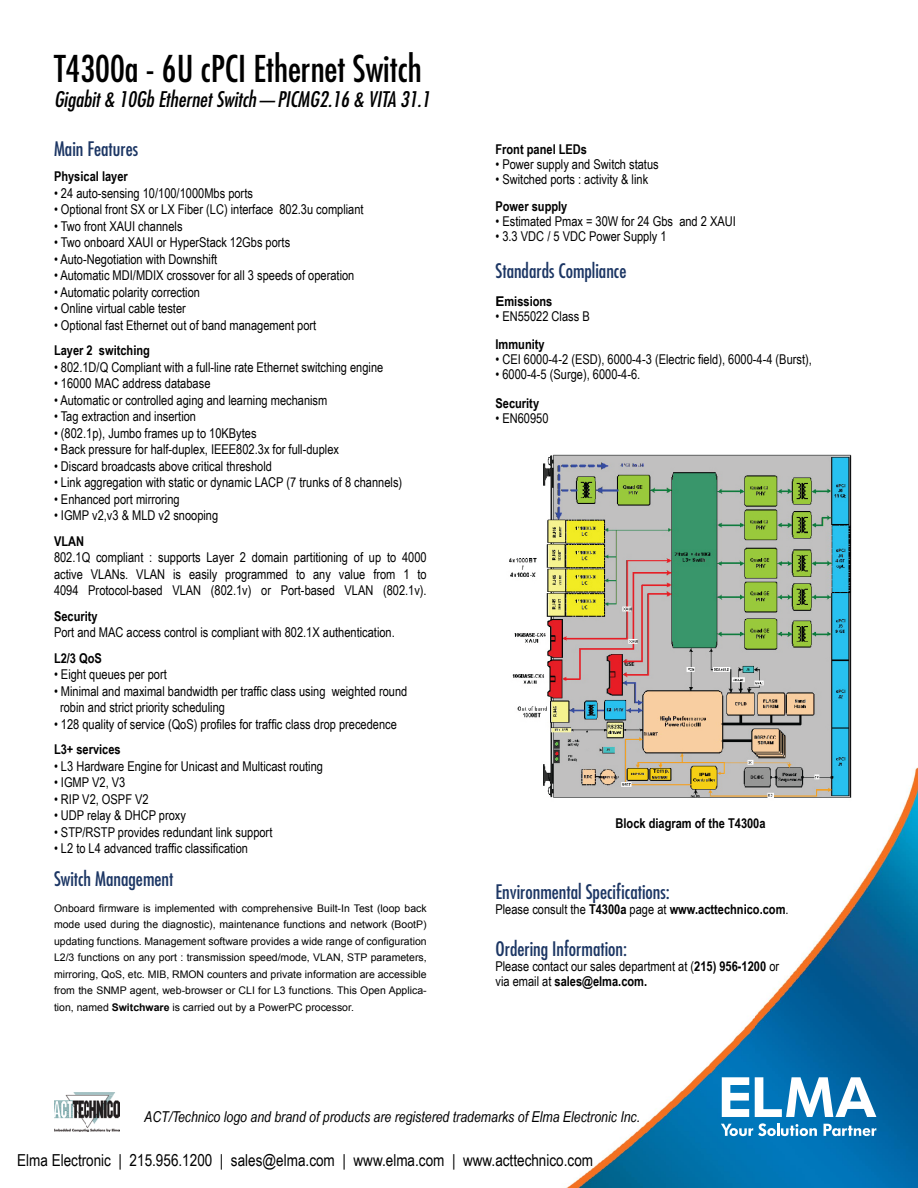
<style>
.page{position:relative;width:918px;height:1188px;background:#fff}
.page>*{position:absolute;margin:0;border:0;box-sizing:border-box;transform-origin:0 0}
.t1{font:condensed 36px "Futura";color:#000}
.t2{font:italic condensed 21px "Futura";color:#000}
.t3{font:condensed 19.5px "Futura";color:#1c3664}
.t4{font:16.5px "Arial Narrow";color:#000}
.t5{font:italic 15px "Arial Narrow";color:#000}
.t6{font:13.5px/16.5px "Arial Narrow";color:#000}
.t7{font:700 13.5px "Arial Narrow";color:#000}
.t8{font:10.5px/16.5px "Arial";color:#000;text-align:justify}
.s1{font-weight:700}
.s2{font-family:"Arial"}
.s3{font-weight:400}
</style>
<div class="page">
<img style="left:54px;top:767px;width:864px;height:421px">
<svg style="left:722px;top:1077px;width:27px;height:40px"></svg>
<svg style="left:755px;top:1077px;width:121px;height:40px"></svg>
<svg style="left:721px;top:1123px;width:96px;height:13px"></svg>
<svg style="left:824px;top:1124px;width:52px;height:12px"></svg>
<img style="left:54px;top:1092px;width:65px;height:39px">
<img style="left:504px;top:454px;width:351px;height:347px">
<h1 class="t1" style="left:54px;top:47px;width:369px">T4300a - 6U cPCI Ethernet Switch</h1>
<h2 class="t2" style="left:54px;top:87px;width:378px">Gigabit &amp; 10Gb Ethernet Switch—PICMG2.16 &amp; VITA 31.1</h2>
<h3 class="t3" style="left:54px;top:137px;width:86px">Main Features</h3>
<p class="t7" style="left:54px;top:166px;width:75px">Physical layer</p>
<p class="t6" style="left:54px;top:184px;width:200px">• 24 auto-sensing 10/100/1000Mbs ports</p>
<p class="t6" style="left:54px;top:201px;width:311px">• Optional front SX or LX Fiber (LC) interface 802.3u compliant</p>
<p class="t6" style="left:54px;top:217px;width:130px">• Two front XAUI channels</p>
<p class="t6" style="left:54px;top:234px;width:238px">• Two onboard XAUI or HyperStack 12Gbs ports</p>
<p class="t6" style="left:54px;top:250px;width:165px">• Auto-Negotiation with Downshift</p>
<p class="t6" style="left:54px;top:267px;width:302px">• Automatic MDI/MDIX crossover for all 3 speeds of operation</p>
<p class="t6" style="left:54px;top:283px;width:148px">• Automatic polarity correction</p>
<p class="t6" style="left:54px;top:300px;width:133px">• Online virtual cable tester</p>
<p class="t6" style="left:54px;top:316px;width:264px">• Optional fast Ethernet out of band management port</p>
<p class="t7" style="left:54px;top:340px;width:97px">Layer 2 switching</p>
<p class="t6" style="left:54px;top:358px;width:331px">• 802.1D/Q Compliant with a full-line rate Ethernet switching engine</p>
<p class="t6" style="left:54px;top:375px;width:158px">• 16000 MAC address database</p>
<p class="t6" style="left:54px;top:391px;width:275px">• Automatic or controlled aging and learning mechanism</p>
<p class="t6" style="left:54px;top:408px;width:144px">• Tag extraction and insertion</p>
<p class="t6" style="left:54px;top:424px;width:204px">• (802.1p), Jumbo frames up to 10KBytes</p>
<p class="t6" style="left:54px;top:441px;width:287px">• Back pressure for half-duplex, IEEE802.3x for full-duplex</p>
<p class="t6" style="left:54px;top:457px;width:219px">• Discard broadcasts above critical threshold</p>
<p class="t6" style="left:54px;top:474px;width:350px">• Link aggregation with static or dynamic LACP (7 trunks of 8 channels)</p>
<p class="t6" style="left:54px;top:490px;width:127px">• Enhanced port mirroring</p>
<p class="t6" style="left:54px;top:507px;width:166px">• IGMP v2,v3 &amp; MLD v2 snooping</p>
<p class="t7" style="left:54px;top:531px;width:32px">VLAN</p>
<p class="t6" style="left:54px;top:549px;width:374px;text-align:justify">802.1Q compliant : supports Layer 2 domain partitioning of up to 4000 active VLANs. VLAN is easily programmed to any value from 1 to 4094 Protocol-based VLAN (802.1v) or Port-based VLAN (802.1v).</p>
<p class="t7" style="left:54px;top:606px;width:45px">Security</p>
<p class="t6" style="left:54px;top:624px;width:342px">Port and MAC access control is compliant with 802.1X authentication.</p>
<p class="t7" style="left:54px;top:648px;width:49px">L2/3 QoS</p>
<p class="t6" style="left:54px;top:666px;width:114px">• Eight queues per port</p>
<p class="t6" style="left:60px;top:682px;width:349px;text-indent:-6px">• Minimal and maximal bandwidth per traffic class using weighted round robin and strict priority scheduling</p>
<p class="t6" style="left:54px;top:715px;width:344px">• 128 quality of service (QoS) profiles for traffic class drop precedence</p>
<p class="t7" style="left:54px;top:739px;width:68px">L3+ services</p>
<p class="t6" style="left:54px;top:757px;width:271px">• L3 Hardware Engine for Unicast and Multicast routing</p>
<p class="t6" style="left:54px;top:774px;width:73px">• IGMP V2, V3</p>
<p class="t6" style="left:54px;top:790px;width:96px">• RIP V2, OSPF V2</p>
<p class="t6" style="left:54px;top:807px;width:134px">• UDP relay &amp; DHCP proxy</p>
<p class="t6" style="left:54px;top:823px;width:220px">• STP/RSTP provides redundant link support</p>
<p class="t6" style="left:54px;top:840px;width:196px">• L2 to L4 advanced traffic classification</p>
<h3 class="t3" style="left:54px;top:868px;width:121px">Switch Management</h3>
<p class="t8" style="left:54px;top:900px;width:374px">Onboard firmware is implemented with comprehensive Built-In Test (loop back mode used during the diagnostic), maintenance functions and network (BootP) updating functions. Management software provides a wide range of configuration L2/3 functions on any port : transmission speed/mode, VLAN, STP parameters, mirroring, QoS, etc. MIB, RMON counters and private information are accessible from the SNMP agent, web-browser or CLI for L3 functions. This Open Applica&shy;tion, named <span class="s1">Switchware</span> is carried out by a PowerPC processor.</p>
<p class="t7" style="left:495px;top:139px;width:93px">Front panel LEDs</p>
<p class="t6" style="left:495px;top:156px;width:165px">• Power supply and Switch status</p>
<p class="t6" style="left:495px;top:171px;width:154px">• Switched ports : activity &amp; link</p>
<p class="t7" style="left:495px;top:196px;width:73px">Power supply</p>
<p class="t6" style="left:495px;top:213px;width:242px">• Estimated Pmax = 30W for 24 Gbs and 2 XAUI</p>
<p class="t6" style="left:495px;top:228px;width:173px">• 3.3 VDC / 5 VDC Power Supply 1</p>
<h3 class="t3" style="left:495px;top:259px;width:132px">Standards Compliance</h3>
<p class="t7" style="left:495px;top:291px;width:58px"><span class="s2">E</span>missions</p>
<p class="t6" style="left:495px;top:307px;width:96px">• EN55022 Class B</p>
<p class="t7" style="left:495px;top:334px;width:51px">Immunity</p>
<p class="t6" style="left:495px;top:351px;width:318px">• CEI 6000-4-2 (ESD), 6000-4-3 (Electric field), 6000-4-4 (Burst),</p>
<p class="t6" style="left:495px;top:366px;width:146px">• 6000-4-5 (Surge), 6000-4-6.</p>
<p class="t7" style="left:495px;top:393px;width:45px">Security</p>
<p class="t6" style="left:495px;top:409px;width:55px">• EN60950</p>
<p class="t7" style="left:616px;top:813px;width:152px">Block diagram of the T4300a</p>
<h3 class="t3" style="left:495px;top:880px;width:176px">Environmental Specifications:</h3>
<p class="t7" style="left:495px;top:899px;width:295px"><span class="s3">Please consult the</span> T4300a <span class="s3">page at</span> www.acttechnico.com<span class="s3">.</span></p>
<h3 class="t3" style="left:495px;top:937px;width:133px">Ordering Information:</h3>
<p class="t6" style="left:495px;top:958px;width:285px;line-height:15px">Please contact our sales department at (<span class="s1">215) 956-1200</span> or via email at <span class="s1">sales@elma.com.</span></p>
<p class="t5" style="left:144px;top:1106px;width:498px">ACT/Technico logo and brand of products are registered trademarks of Elma Electronic Inc.</p>
<p class="t4" style="left:17px;top:1148px;width:578px">Elma Electronic | 215.956.1200 | sales@elma.com | www.elma.com | www.acttechnico.com</p>
</div>
